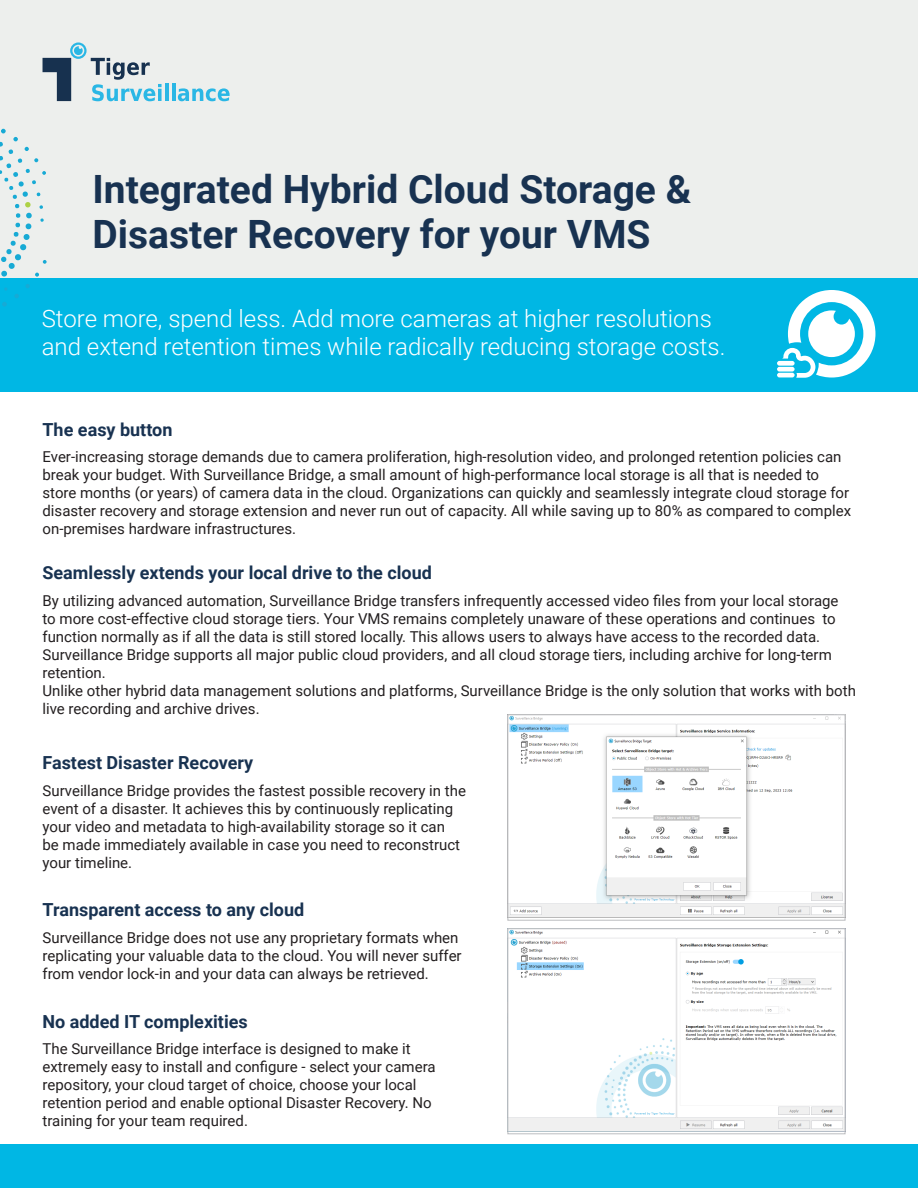
<style>
.page{position:relative;width:918px;height:1188px;background:#fff}
.page>*{position:absolute;margin:0;border:0;box-sizing:border-box;transform-origin:0 0}
.t1{font:700 39px/45px "Roboto";color:#183251}
.t2{font:300 24px/28.5px "Roboto";color:#fff}
.t3{font:700 18px "Roboto";color:#183251}
.t4{font:15px/18px "Roboto";color:#231f20}
</style>
<div class="page">
<div style="left:0;top:0;width:918px;height:351px;background:#edefed"></div>
<div style="left:0;top:1145px;width:918px;height:43px;background:#00b7e4"></div>
<div style="left:0;top:278px;width:918px;height:114px;background:#00b7e4"></div>
<svg style="left:777px;top:290px;width:98px;height:88px"></svg>
<hr style="left:165px;top:84px;width:3px;height:17px;background:#2ab7e5">
<hr style="left:172px;top:84px;width:3px;height:17px;background:#2ab7e5">
<svg style="left:178px;top:88px;width:52px;height:13px"></svg>
<svg style="left:43px;top:42px;width:119px;height:59px"></svg>
<svg style="left:26px;top:284px;width:4px;height:4px"></svg>
<svg style="left:14px;top:294px;width:5px;height:4px"></svg>
<svg style="left:2px;top:302px;width:5px;height:5px"></svg>
<svg style="left:0;top:129px;width:47px;height:148px"></svg>
<img style="left:510px;top:717px;width:333px;height:201px">
<div style="left:508px;top:715px;width:337px;height:205px;border:1px solid #bcbdc0"></div>
<img style="left:510px;top:931px;width:333px;height:200px">
<div style="left:508px;top:929px;width:337px;height:205px;border:1px solid #bcbdc0"></div>
<p class="t1" style="left:92px;top:165px;width:600px">Integrated Hybrid Cloud Storage &amp;<br>Disaster Recovery for your VMS</p>
<p class="t2" style="left:42px;top:303px;width:685px">Store more, spend less. Add more cameras at higher resolutions and extend retention times while radically reducing storage costs.</p>
<p class="t3" style="left:43px;top:417px;width:131px">The easy button</p>
<p class="t4" style="left:43px;top:447px;width:810px">Ever-increasing storage demands due to camera proliferation, high-resolution video, and prolonged retention policies can break your budget. With Surveillance Bridge, a small amount of high-performance local storage is all that is needed to store months (or years) of camera data in the cloud. Organizations can quickly and seamlessly integrate cloud storage for disaster recovery and storage extension and never run out of capacity. All while saving up to 80% as compared to complex on-premises hardware infrastructures.</p>
<p class="t3" style="left:43px;top:560px;width:391px">Seamlessly extends your local drive to the cloud</p>
<p class="t4" style="left:43px;top:591px;width:798px">By utilizing advanced automation, Surveillance Bridge transfers infrequently accessed video files from your local storage to more cost-effective cloud storage tiers. Your VMS remains completely unaware of these operations and continues to function normally as if all the data is still stored locally. This allows users to always have access to the recorded data.</p>
<p class="t4" style="left:43px;top:645px;width:791px">Surveillance Bridge supports all major public cloud providers, and all cloud storage tiers, including archive for long-term retention.</p>
<p class="t4" style="left:43px;top:681px;width:815px">Unlike other hybrid data management solutions and platforms, Surveillance Bridge is the only solution that works with both live recording and archive drives.</p>
<p class="t3" style="left:43px;top:750px;width:212px">Fastest Disaster Recovery</p>
<p class="t4" style="left:43px;top:781px;width:425px">Surveillance Bridge provides the fastest possible recovery in the event of a disaster. It achieves this by continuously replicating your video and metadata to high-availability storage so it can<br>be made immediately available in case you need to reconstruct your timeline.</p>
<p class="t3" style="left:43px;top:897px;width:263px">Transparent access to any cloud</p>
<p class="t4" style="left:43px;top:928px;width:421px">Surveillance Bridge does not use any proprietary formats when replicating your valuable data to the cloud. You will never suffer from vendor lock-in and your data can always be retrieved.</p>
<p class="t3" style="left:43px;top:1008px;width:207px">No added IT complexities</p>
<p class="t4" style="left:43px;top:1039px;width:395px">The Surveillance Bridge interface is designed to make it extremely easy to install and configure - select your camera repository, your cloud target of choice, choose your local retention period and enable optional Disaster Recovery. No training for your team required.</p>
</div>
